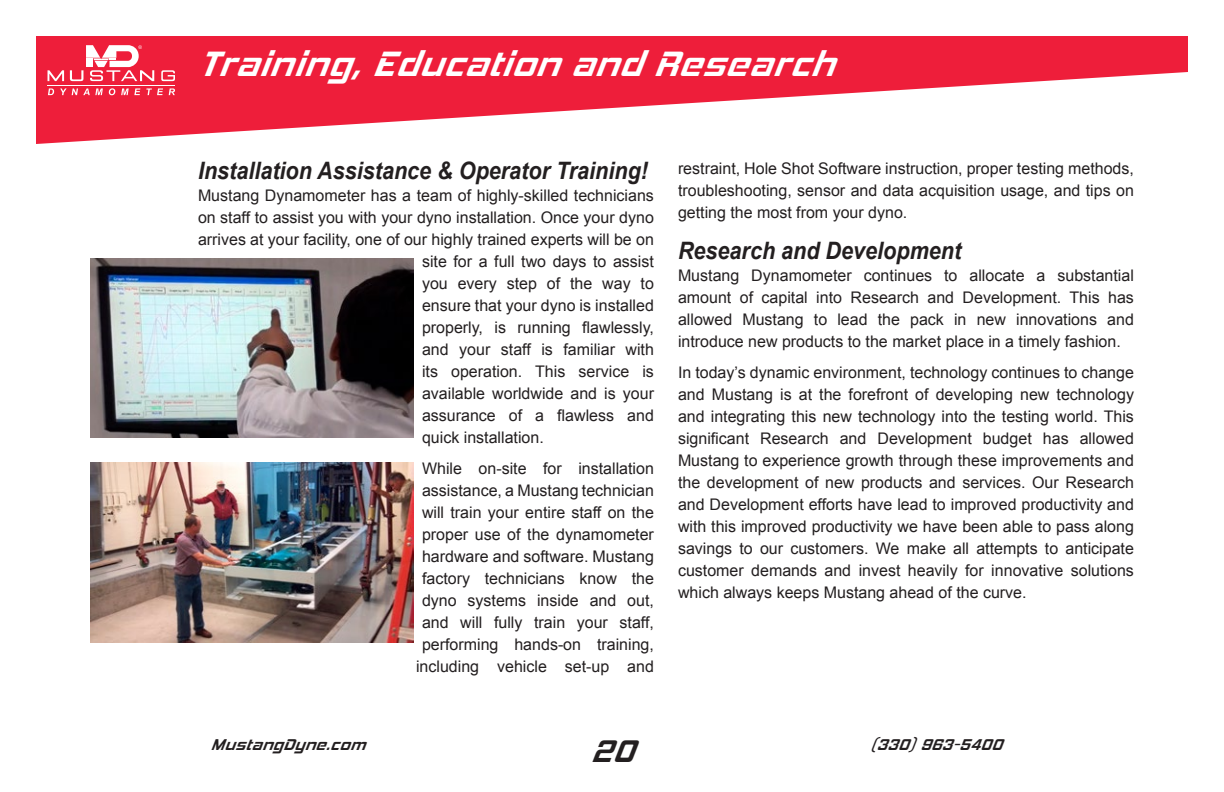
<style>
.page{position:relative;width:1224px;height:792px;background:#fff}
.page>*{position:absolute;margin:0;border:0;box-sizing:border-box;transform-origin:0 0}
.t1{font:italic 700 36px "Hemi Head Rg";letter-spacing:.03em;color:#fff}
.t2{font:italic 700 32px "Hemi Head Rg";color:#231f20}
.t3{font:italic 700 24px "Arial";color:#231f20;scale:.9 1}
.t4{font:16px/22px "Arial";color:#231f20;text-align:justify}
.t5{font:italic 700 16px "Hemi Head Rg";letter-spacing:.03em;color:#231f20}
</style>
<div class="page">
<svg style="left:36px;top:36px;width:1152px;height:108px;fill:#ee1e3a"></svg>
<svg style="left:48px;top:45px;width:127px;height:36px"></svg>
<hr style="left:48px;top:85px;width:127px;height:1px;background:#fff">
<svg style="left:48px;top:88px;width:6px;height:7px"></svg>
<svg style="left:60px;top:88px;width:43px;height:7px"></svg>
<svg style="left:109px;top:88px;width:6px;height:7px"></svg>
<svg style="left:121px;top:88px;width:19px;height:7px"></svg>
<svg style="left:146px;top:88px;width:17px;height:7px"></svg>
<svg style="left:169px;top:88px;width:6px;height:7px"></svg>
<img style="left:90px;top:258px;width:324px;height:180px">
<img style="left:90px;top:462px;width:324px;height:180px">
<h1 class="t1" style="left:198px;top:42px;width:637px">Training, Education and Research</h1>
<h3 class="t3" style="left:198px;top:155px;width:502px">Installation Assistance &amp; Operator Training!</h3>
<p class="t4" style="left:198px;top:185px;width:457px">Mustang Dynamometer has a team of highly-skilled technicians</p>
<p class="t4" style="left:198px;top:207px;width:457px">on staff to assist you with your dyno installation. Once your dyno</p>
<p class="t4" style="left:198px;top:229px;width:457px">arrives at your facility, one of our highly trained experts will be on</p>
<p class="t4" style="left:422px;top:251px;width:233px">site for a full two days to assist</p>
<p class="t4" style="left:422px;top:273px;width:234px">you every step of the way to</p>
<p class="t4" style="left:422px;top:295px;width:233px">ensure that your dyno is installed</p>
<p class="t4" style="left:422px;top:317px;width:234px">properly, is running flawlessly,</p>
<p class="t4" style="left:422px;top:339px;width:234px">and your staff is familiar with</p>
<p class="t4" style="left:422px;top:361px;width:233px">its operation. This service is</p>
<p class="t4" style="left:422px;top:383px;width:233px">available worldwide and is your</p>
<p class="t4" style="left:422px;top:405px;width:233px">assurance of a flawless and</p>
<p class="t4" style="left:422px;top:427px;width:123px">quick installation.</p>
<p class="t4" style="left:416px;top:458px;width:239px;text-align:center">While on-site for installation assistance, a Mustang technician will train your entire staff on the proper use of the dynamometer hardware and software. Mustang factory technicians know the dyno systems inside and out, and will fully train your staff, performing hands-on training, including vehicle set-up and</p>
<p class="t4" style="left:678px;top:157px;width:457px">restraint, Hole Shot Software instruction, proper testing methods, troubleshooting, sensor and data acquisition usage, and tips on getting the most from your dyno.</p>
<h3 class="t3" style="left:678px;top:235px;width:316px">Research and Development</h3>
<p class="t4" style="left:678px;top:264px;width:457px">Mustang Dynamometer continues to allocate a substantial amount of capital into Research and Development. This has allowed Mustang to lead the pack in new innovations and introduce new products to the market place in a timely fashion.</p>
<p class="t4" style="left:678px;top:361px;width:458px">In today’s dynamic environment, technology continues to change and Mustang is at the forefront of developing new technology and integrating this new technology into the testing world. This significant Research and Development budget has allowed Mustang to experience growth through these improvements and the development of new products and services. Our Research and Development efforts have lead to improved productivity and with this improved productivity we have been able to pass along savings to our customers. We make all attempts to anticipate customer demands and invest heavily for innovative solutions which always keeps Mustang ahead of the curve.</p>
<p class="t5" style="left:211px;top:735px;width:159px">MustangDyne.com</p>
<p class="t5" style="left:870px;top:735px;width:133px">(330) 963-5400</p>
<h2 class="t2" style="left:591px;top:732px;width:44px">20</h2>
</div>
